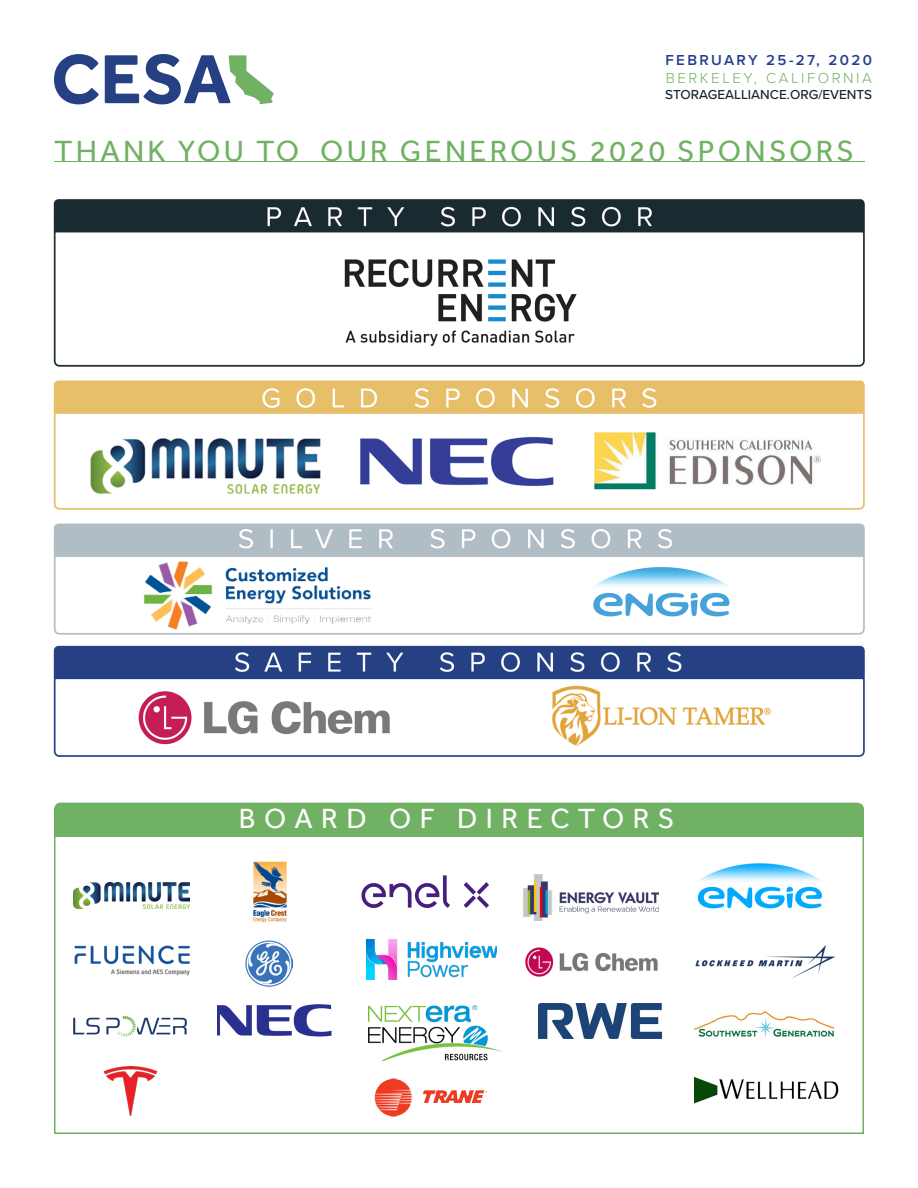
<style>
.page{position:relative;width:918px;height:1188px;background:#fff}
.page>*{position:absolute;margin:0;border:0;box-sizing:border-box;transform-origin:0 0}
.t1{font:30px "Effra";letter-spacing:.11em;color:#71b164}
.t2{font:28.5px "Effra";letter-spacing:.3em;color:#fff}
.t3{font:300 15px "Proxima Nova";letter-spacing:.17em;color:#71b164}
.t4{font:600 15px "Proxima Nova";letter-spacing:.16em;color:#253f8e}
.t5{font:500 13.5px "Proxima Nova";color:#172830}
</style>
<div class="page">
<svg style="left:54px;top:54px;width:45px;height:50px"></svg>
<svg style="left:105px;top:54px;width:169px;height:50px"></svg>
<img style="left:53px;top:199px;width:812px;height:557px">
<hr style="left:54px;top:162px;width:864px;height:1px;background:#71b164">
<div style="left:54px;top:803px;width:810px;height:33px;background:#71b164;border-radius:7px"></div>
<img style="left:74px;top:882px;width:116px;height:27px">
<img style="left:74px;top:945px;width:116px;height:31px">
<img style="left:246px;top:940px;width:47px;height:46px">
<img style="left:525px;top:947px;width:133px;height:30px">
<img style="left:695px;top:945px;width:140px;height:33px">
<img style="left:74px;top:1016px;width:112px;height:21px">
<img style="left:368px;top:1006px;width:134px;height:54px">
<img style="left:539px;top:1003px;width:122px;height:35px">
<img style="left:217px;top:1004px;width:115px;height:33px">
<img style="left:103px;top:1066px;width:55px;height:50px">
<img style="left:694px;top:1011px;width:141px;height:26px">
<img style="left:254px;top:861px;width:33px;height:62px">
<img style="left:361px;top:876px;width:127px;height:32px">
<img style="left:697px;top:864px;width:125px;height:45px">
<img style="left:524px;top:874px;width:134px;height:47px">
<img style="left:694px;top:1076px;width:145px;height:28px">
<img style="left:374px;top:1078px;width:112px;height:39px">
<img style="left:366px;top:939px;width:130px;height:40px">
<div style="left:54px;top:831px;width:810px;height:303px;border:2px solid #71b164"></div>
<div style="left:865px;top:135px;width:53px;height:87px;background:#fff"></div>
<p class="t4" style="left:666px;top:49px;width:208px">FEBRUARY 25-27, 2020</p>
<p class="t3" style="left:666px;top:67px;width:208px">BERKELEY, CALIFORNIA</p>
<p class="t5" style="left:665px;top:84px;width:208px">STORAGEALLIANCE.ORG/EVENTS</p>
<p class="t1" style="left:54px;top:133px;width:801px">THANK YOU TO OUR GENEROUS 2020 SPONSORS</p>
<p class="t2" style="left:239px;top:802px;width:437px">BOARD OF DIRECTORS</p>
</div>
